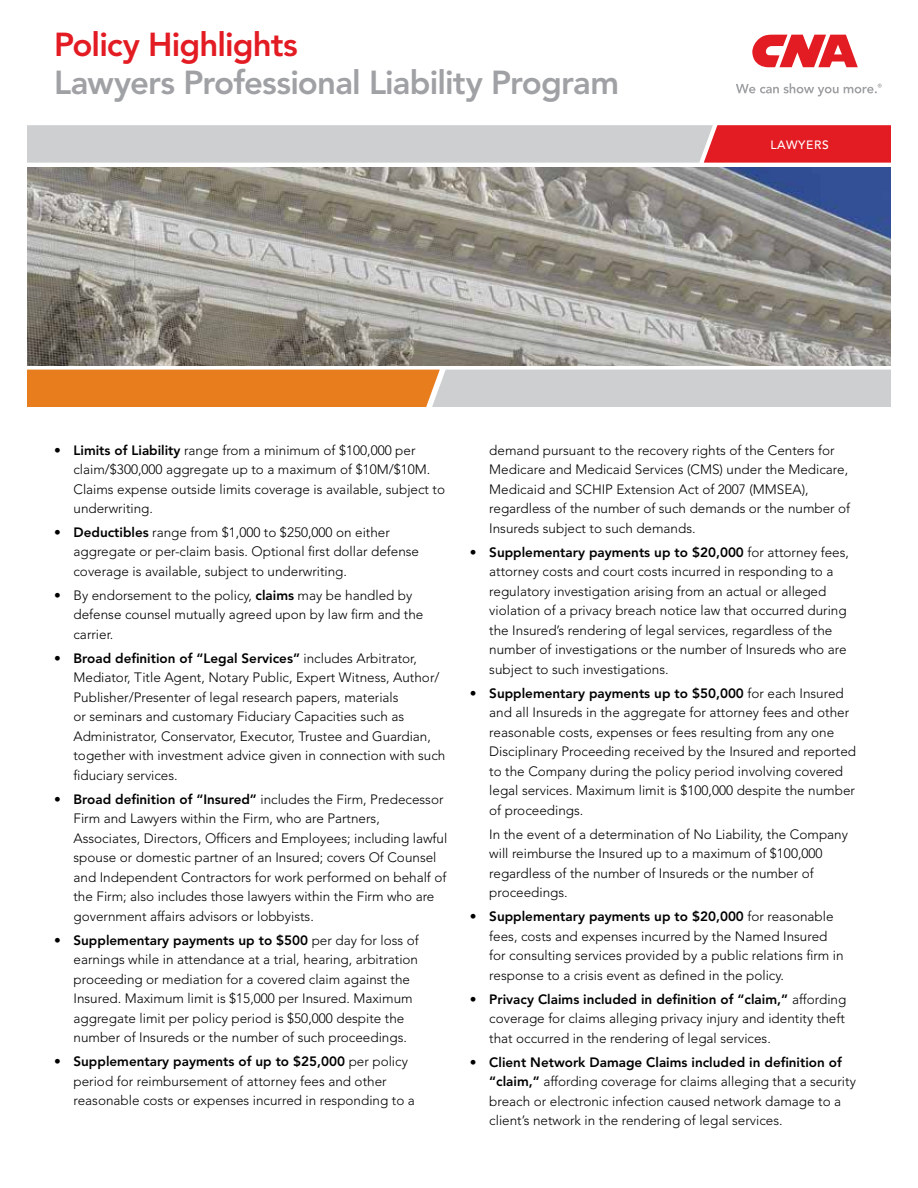
<style>
.page{position:relative;width:918px;height:1188px;background:#fff}
.page>*{position:absolute;margin:0;border:0;box-sizing:border-box;transform-origin:0 0}
.t1{font:800 33px "Avenir LT Std";letter-spacing:-.025em;color:#9fa1a4}
.t2{font:800 33px "Avenir LT Std";letter-spacing:-.025em;color:#e31b23}
.t3{font:300 13.5px/19.5px "Avenir LT Std";color:#000}
.t4{font:500 12px "Avenir LT Std";letter-spacing:.05em;color:#fff}
.s1{font-weight:800}
</style>
<div class="page">
<svg style="left:752px;top:35px;width:106px;height:32px"></svg>
<svg style="left:736px;top:83px;width:146px;height:13px"></svg>
<svg style="left:27px;top:125px;width:864px;height:38px;background:#d2abad"></svg>
<svg style="left:27px;top:370px;width:864px;height:37px;background:#daa87c"></svg>
<img style="left:27px;top:167px;width:864px;height:198px">
<h1 class="t2" style="left:54px;top:25px;width:245px">Policy Highlights</h1>
<h1 class="t1" style="left:54px;top:63px;width:567px">Lawyers Professional Liability Program</h1>
<p class="t4" style="left:770px;top:138px;width:60px">LAWYERS</p>
<p class="t3" style="left:74px;top:440px;width:373px;text-indent:-19px">• <span class="s1">Limits of Liability</span> range from a minimum of $100,000 per claim/$300,000 aggregate up to a maximum of $10M/$10M.<br>Claims expense outside limits coverage is available, subject to underwriting.</p>
<p class="t3" style="left:74px;top:523px;width:347px;text-indent:-19px">• <span class="s1">Deductibles</span> range from $1,000 to $250,000 on either aggregate or per-claim basis. Optional first dollar defense coverage is available, subject to underwriting.</p>
<p class="t3" style="left:74px;top:586px;width:351px;text-indent:-19px">• By endorsement to the policy, <span class="s1">claims</span> may be handled by defense counsel mutually agreed upon by law firm and the carrier.</p>
<p class="t3" style="left:74px;top:649px;width:373px;text-indent:-19px">• <span class="s1">Broad definition of “Legal Services”</span> includes Arbitrator, Mediator, Title Agent, Notary Public, Expert Witness, Author/ Publisher/Presenter of legal research papers, materials<br>or seminars and customary Fiduciary Capacities such as Administrator, Conservator, Executor, Trustee and Guardian, together with investment advice given in connection with such fiduciary services.</p>
<p class="t3" style="left:74px;top:790px;width:375px;text-indent:-19px">• <span class="s1">Broad definition of “Insured”</span> includes the Firm, Predecessor Firm and Lawyers within the Firm, who are Partners, Associates, Directors, Officers and Employees; including lawful spouse or domestic partner of an Insured; covers Of Counsel and Independent Contractors for work performed on behalf of the Firm; also includes those lawyers within the Firm who are government affairs advisors or lobbyists.</p>
<p class="t3" style="left:74px;top:931px;width:347px;text-indent:-19px">• <span class="s1">Supplementary payments up to $500</span> per day for loss of earnings while in attendance at a trial, hearing, arbitration proceeding or mediation for a covered claim against the Insured. Maximum limit is $15,000 per Insured. Maximum aggregate limit per policy period is $50,000 despite the number of Insureds or the number of such proceedings.</p>
<p class="t3" style="left:74px;top:1052px;width:343px;text-indent:-19px">• <span class="s1">Supplementary payments of up to $25,000</span> per policy period for reimbursement of attorney fees and other reasonable costs or expenses incurred in responding to a</p>
<p class="t3" style="left:489px;top:440px;width:362px">demand pursuant to the recovery rights of the Centers for Medicare and Medicaid Services (CMS) under the Medicare, Medicaid and SCHIP Extension Act of 2007 (MMSEA), regardless of the number of such demands or the number of Insureds subject to such demands.</p>
<p class="t3" style="left:489px;top:542px;width:361px;text-indent:-19px">• <span class="s1">Supplementary payments up to $20,000</span> for attorney fees, attorney costs and court costs incurred in responding to a regulatory investigation arising from an actual or alleged violation of a privacy breach notice law that occurred during the Insured’s rendering of legal services, regardless of the number of investigations or the number of Insureds who are subject to such investigations.</p>
<p class="t3" style="left:489px;top:683px;width:368px;text-indent:-19px">• <span class="s1">Supplementary payments up to $50,000</span> for each Insured and all Insureds in the aggregate for attorney fees and other reasonable costs, expenses or fees resulting from any one Disciplinary Proceeding received by the Insured and reported to the Company during the policy period involving covered legal services. Maximum limit is $100,000 despite the number of proceedings.</p>
<p class="t3" style="left:489px;top:824px;width:360px">In the event of a determination of No Liability, the Company will reimburse the Insured up to a maximum of $100,000 regardless of the number of Insureds or the number of proceedings.</p>
<p class="t3" style="left:489px;top:907px;width:356px;text-indent:-19px">• <span class="s1">Supplementary payments up to $20,000</span> for reasonable fees, costs and expenses incurred by the Named Insured for consulting services provided by a public relations firm in response to a crisis event as defined in the policy.</p>
<p class="t3" style="left:489px;top:989px;width:359px;text-align:justify;text-indent:-19px">• <span class="s1">Privacy Claims included in definition of “claim,”</span> affording coverage for claims alleging privacy injury and identity theft that occurred in the rendering of legal services.</p>
<p class="t3" style="left:489px;top:1052px;width:368px;text-indent:-19px">• <span class="s1">Client Network Damage Claims included in definition of “claim,”</span> affording coverage for claims alleging that a security breach or electronic infection caused network damage to a client’s network in the rendering of legal services.</p>
</div>
